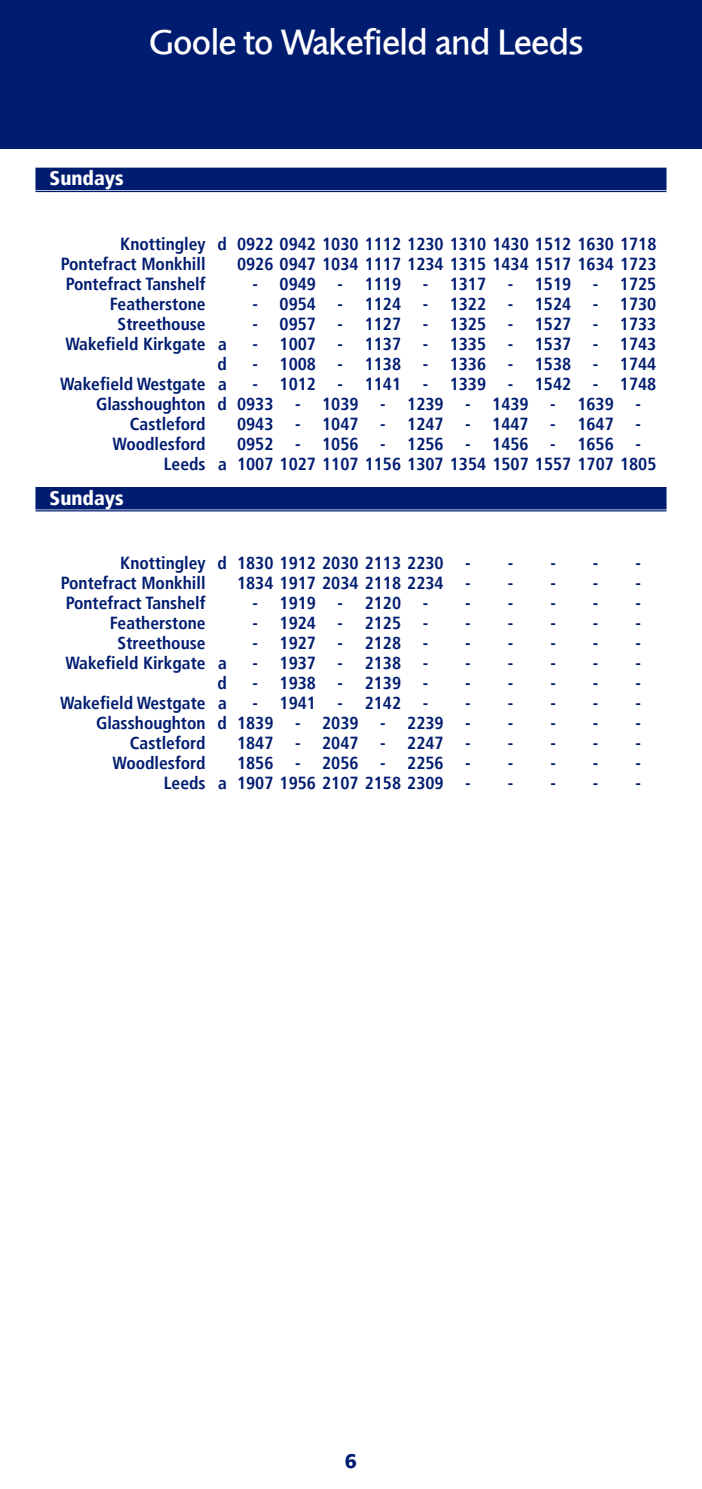
<style>
.page{position:relative;width:702px;height:1489px;background:#fff}
.page>*{position:absolute;margin:0;border:0;box-sizing:border-box;transform-origin:0 0}
.Table_Head{font:500 36.25px "Foundry Sans";letter-spacing:-.02em;color:#fff}
.Day_Head_Mon_-_Sun{font:900 condensed 20px "Frutiger LT";color:#fff}
.t1{font:900 20px "Frutiger LT";color:#001c70}
.Table_Text{font:700 condensed 17.5px "Frutiger LT";color:#001c70}
</style>
<div class="page">
<div style="left:0;top:0;width:702px;height:149px;background:#001c70"></div>
<div style="left:35px;top:168px;width:631px;height:22px;background:#001c70"></div>
<hr style="left:35px;top:191px;width:631px;height:1px;background:#001c70">
<div style="left:35px;top:487px;width:631px;height:22px;background:#001c70"></div>
<hr style="left:35px;top:510px;width:631px;height:1px;background:#001c70">
<p class="Table_Head" style="left:149px;top:21px;width:436px">Goole to Wakefield and Leeds</p>
<p class="Day_Head_Mon_-_Sun" style="left:50px;top:166px;width:76px">Sundays</p>
<p class="Table_Text" style="left:120px;top:233px;width:537px">Knottingley d 0922 0942 1030 1112 1230 1310 1430 1512 1630 1718</p>
<p class="Table_Text" style="left:61px;top:253px;width:146px">Pontefract Monkhill</p>
<p class="Table_Text" style="left:237px;top:253px;width:421px">0926 0947 1034 1117 1234 1315 1434 1517 1634 1723</p>
<p class="Table_Text" style="left:66px;top:273px;width:141px">Pontefract Tanshelf</p>
<p class="Table_Text" style="left:252px;top:273px;width:405px">- 0949 - 1119 - 1317 - 1519 - 1725</p>
<p class="Table_Text" style="left:110px;top:293px;width:97px">Featherstone</p>
<p class="Table_Text" style="left:252px;top:293px;width:405px">- 0954 - 1124 - 1322 - 1524 - 1730</p>
<p class="Table_Text" style="left:118px;top:313px;width:89px">Streethouse</p>
<p class="Table_Text" style="left:252px;top:313px;width:405px">- 0957 - 1127 - 1325 - 1527 - 1733</p>
<p class="Table_Text" style="left:65px;top:333px;width:163px">Wakefield Kirkgate a</p>
<p class="Table_Text" style="left:252px;top:333px;width:405px">- 1007 - 1137 - 1335 - 1537 - 1743</p>
<p class="Table_Text" style="left:217px;top:353px;width:11px">d</p>
<p class="Table_Text" style="left:252px;top:353px;width:405px">- 1008 - 1138 - 1336 - 1538 - 1744</p>
<p class="Table_Text" style="left:60px;top:373px;width:168px">Wakefield Westgate a</p>
<p class="Table_Text" style="left:252px;top:373px;width:405px">- 1012 - 1141 - 1339 - 1542 - 1748</p>
<p class="Table_Text" style="left:96px;top:393px;width:546px">Glasshoughton d 0933 - 1039 - 1239 - 1439 - 1639 -</p>
<p class="Table_Text" style="left:130px;top:413px;width:77px">Castleford</p>
<p class="Table_Text" style="left:237px;top:413px;width:405px">0943 - 1047 - 1247 - 1447 - 1647 -</p>
<p class="Table_Text" style="left:113px;top:433px;width:95px">Woodlesford</p>
<p class="Table_Text" style="left:237px;top:433px;width:405px">0952 - 1056 - 1256 - 1456 - 1656 -</p>
<p class="Table_Text" style="left:164px;top:453px;width:494px">Leeds a 1007 1027 1107 1156 1307 1354 1507 1557 1707 1805</p>
<p class="Day_Head_Mon_-_Sun" style="left:50px;top:485px;width:76px">Sundays</p>
<p class="Table_Text" style="left:120px;top:552px;width:352px">Knottingley d 1830 1912 2030 2113 2230 -</p>
<p class="Table_Text" style="left:507px;top:552px;width:50px">- -</p>
<p class="Table_Text" style="left:593px;top:552px;width:50px">- -</p>
<p class="Table_Text" style="left:61px;top:572px;width:146px">Pontefract Monkhill</p>
<p class="Table_Text" style="left:237px;top:572px;width:235px">1834 1917 2034 2118 2234 -</p>
<p class="Table_Text" style="left:507px;top:572px;width:50px">- -</p>
<p class="Table_Text" style="left:593px;top:572px;width:50px">- -</p>
<p class="Table_Text" style="left:66px;top:592px;width:141px">Pontefract Tanshelf</p>
<p class="Table_Text" style="left:252px;top:592px;width:177px">- 1919 - 2120 -</p>
<p class="Table_Text" style="left:465px;top:592px;width:50px">- -</p>
<p class="Table_Text" style="left:550px;top:592px;width:50px">- -</p>
<p class="Table_Text" style="left:635px;top:592px;width:7px">-</p>
<p class="Table_Text" style="left:110px;top:612px;width:97px">Featherstone</p>
<p class="Table_Text" style="left:252px;top:612px;width:177px">- 1924 - 2125 -</p>
<p class="Table_Text" style="left:465px;top:612px;width:50px">- -</p>
<p class="Table_Text" style="left:550px;top:612px;width:50px">- -</p>
<p class="Table_Text" style="left:635px;top:612px;width:7px">-</p>
<p class="Table_Text" style="left:118px;top:632px;width:89px">Streethouse</p>
<p class="Table_Text" style="left:252px;top:632px;width:177px">- 1927 - 2128 -</p>
<p class="Table_Text" style="left:465px;top:632px;width:50px">- -</p>
<p class="Table_Text" style="left:550px;top:632px;width:50px">- -</p>
<p class="Table_Text" style="left:635px;top:632px;width:7px">-</p>
<p class="Table_Text" style="left:65px;top:652px;width:163px">Wakefield Kirkgate a</p>
<p class="Table_Text" style="left:252px;top:652px;width:177px">- 1937 - 2138 -</p>
<p class="Table_Text" style="left:465px;top:652px;width:50px">- -</p>
<p class="Table_Text" style="left:550px;top:652px;width:50px">- -</p>
<p class="Table_Text" style="left:635px;top:652px;width:7px">-</p>
<p class="Table_Text" style="left:217px;top:672px;width:11px">d</p>
<p class="Table_Text" style="left:252px;top:672px;width:177px">- 1938 - 2139 -</p>
<p class="Table_Text" style="left:465px;top:672px;width:50px">- -</p>
<p class="Table_Text" style="left:550px;top:672px;width:50px">- -</p>
<p class="Table_Text" style="left:635px;top:672px;width:7px">-</p>
<p class="Table_Text" style="left:60px;top:692px;width:168px">Wakefield Westgate a</p>
<p class="Table_Text" style="left:252px;top:692px;width:177px">- 1941 - 2142 -</p>
<p class="Table_Text" style="left:465px;top:692px;width:50px">- -</p>
<p class="Table_Text" style="left:550px;top:692px;width:50px">- -</p>
<p class="Table_Text" style="left:635px;top:692px;width:7px">-</p>
<p class="Table_Text" style="left:96px;top:712px;width:376px">Glasshoughton d 1839 - 2039 - 2239 -</p>
<p class="Table_Text" style="left:507px;top:712px;width:50px">- -</p>
<p class="Table_Text" style="left:593px;top:712px;width:50px">- -</p>
<p class="Table_Text" style="left:130px;top:732px;width:77px">Castleford</p>
<p class="Table_Text" style="left:237px;top:732px;width:235px">1847 - 2047 - 2247 -</p>
<p class="Table_Text" style="left:507px;top:732px;width:50px">- -</p>
<p class="Table_Text" style="left:593px;top:732px;width:50px">- -</p>
<p class="Table_Text" style="left:113px;top:752px;width:95px">Woodlesford</p>
<p class="Table_Text" style="left:237px;top:752px;width:235px">1856 - 2056 - 2256 -</p>
<p class="Table_Text" style="left:507px;top:752px;width:50px">- -</p>
<p class="Table_Text" style="left:593px;top:752px;width:50px">- -</p>
<p class="Table_Text" style="left:164px;top:772px;width:308px">Leeds a 1907 1956 2107 2158 2309 -</p>
<p class="Table_Text" style="left:507px;top:772px;width:50px">- -</p>
<p class="Table_Text" style="left:593px;top:772px;width:50px">- -</p>
<p class="t1" style="left:345px;top:1448px;width:14px">6</p>
</div>
